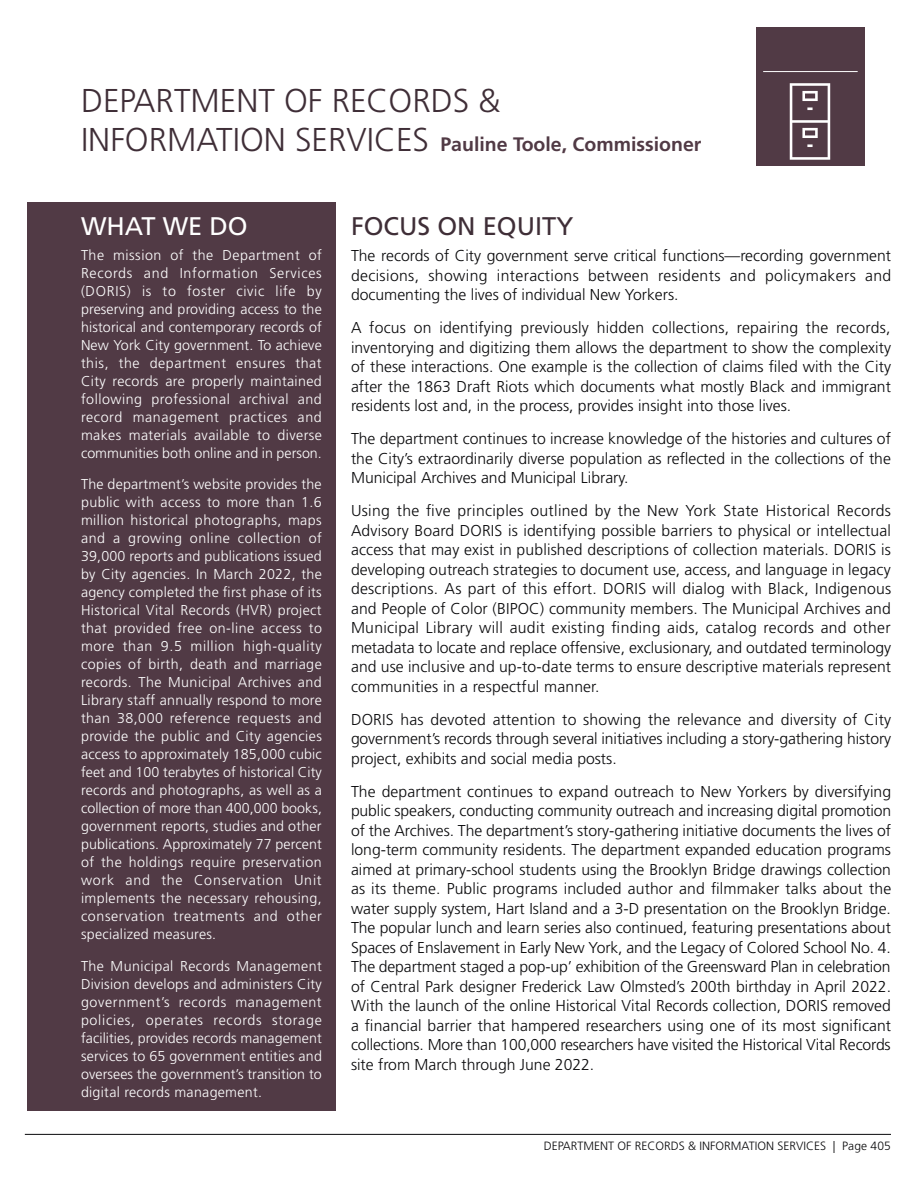
<style>
.page{position:relative;width:918px;height:1188px;background:#fff}
.page>*{position:absolute;margin:0;border:0;box-sizing:border-box;transform-origin:0 0}
.t1{font:300 33px "Frutiger LT Std";color:#3f2e37}
.t2{font:25.5px "Frutiger LT Std";color:#3f2e37}
.t3{font:25.5px "Frutiger LT Std";color:#fff}
.t4{font:700 19.5px "Frutiger LT Std";color:#513a45}
.t5{font:300 15.75px/19.5px "Frutiger LT Std";color:#09090b;text-align:justify}
.t6{font:300 14.25px/18px "Frutiger LT Std";letter-spacing:.02em;color:#fff;text-align:justify}
.t7{font:300 12px "Frutiger LT Std";color:#09090b}
.s1{font-weight:300;font-size:33px;color:#3f2e37}
</style>
<div class="page">
<hr style="left:25px;top:1134px;width:866px;height:1px;background:#09090b">
<div style="left:756px;top:27px;width:108px;height:139px;background:#513a45"></div>
<svg style="left:790px;top:83px;width:40px;height:77px"></svg>
<hr style="left:763px;top:71px;width:95px;height:1px;background:#fff">
<div style="left:27px;top:202px;width:309px;height:909px;background:#513a45"></div>
<h1 class="t1" style="left:81px;top:81px;width:421px">DEPARTMENT OF RECORDS &amp;</h1>
<p class="t4" style="left:81px;top:132px;width:622px"><span class="s1">INFORMATION SERVICES</span> Pauline Toole, Commissioner</p>
<h2 class="t3" style="left:81px;top:211px;width:168px">WHAT WE DO</h2>
<p class="t6" style="left:81px;top:246px;width:242px">The mission of the Department of Records and Information Services (DORIS) is to foster civic life by preserving and providing access to the historical and contemporary records of New York City government. To achieve this, the department ensures that City records are properly maintained following professional archival and record management practices and makes materials available to diverse communities both online and in person.</p>
<p class="t6" style="left:81px;top:476px;width:243px">The department’s website provides the public with access to more than 1.6 million historical photographs, maps and a growing online collection of 39,000 reports and publications issued by City agencies. In March 2022, the agency completed the first phase of its Historical Vital Records (HVR) project that provided free on-line access to more than 9.5 million high-quality copies of birth, death and marriage records. The Municipal Archives and Library staff annually respond to more than 38,000 reference requests and provide the public and City agencies access to approximately 185,000 cubic feet and 100 terabytes of historical City records and photographs, as well as a collection of more than 400,000 books, government reports, studies and other publications. Approximately 77 percent of the holdings require preservation work and the Conservation Unit implements the necessary rehousing, conservation treatments and other specialized measures.</p>
<p class="t6" style="left:81px;top:957px;width:242px">The Municipal Records Management Division develops and administers City government’s records management policies, operates records storage facilities, provides records management services to 65 government entities and oversees the government’s transition to digital records management.</p>
<h2 class="t2" style="left:351px;top:211px;width:224px">FOCUS ON EQUITY</h2>
<p class="t5" style="left:351px;top:246px;width:542px">The records of City government serve critical functions—recording government decisions, showing interactions between residents and policymakers and documenting the lives of individual New Yorkers.</p>
<p class="t5" style="left:351px;top:318px;width:542px">A focus on identifying previously hidden collections, repairing the records, inventorying and digitizing them allows the department to show the complexity of these interactions. One example is the collection of claims filed with the City after the 1863 Draft Riots which documents what mostly Black and immigrant residents lost and, in the process, provides insight into those lives.</p>
<p class="t5" style="left:351px;top:429px;width:541px">The department continues to increase knowledge of the histories and cultures of the City’s extraordinarily diverse population as reflected in the collections of the Municipal Archives and Municipal Library.</p>
<p class="t5" style="left:351px;top:501px;width:542px">Using the five principles outlined by the New York State Historical Records Advisory Board DORIS is identifying possible barriers to physical or intellectual access that may exist in published descriptions of collection materials. DORIS is developing outreach strategies to document use, access, and language in legacy descriptions. As part of this effort. DORIS will dialog with Black, Indigenous and People of Color (BIPOC) community members. The Municipal Archives and Municipal Library will audit existing finding aids, catalog records and other metadata to locate and replace offensive, exclusionary, and outdated terminology and use inclusive and up-to-date terms to ensure descriptive materials represent communities in a respectful manner.</p>
<p class="t5" style="left:351px;top:710px;width:542px">DORIS has devoted attention to showing the relevance and diversity of City government’s records through several initiatives including a story-gathering history project, exhibits and social media posts.</p>
<p class="t5" style="left:351px;top:782px;width:542px">The department continues to expand outreach to New Yorkers by diversifying public speakers, conducting community outreach and increasing digital promotion of the Archives. The department’s story-gathering initiative documents the lives of long-term community residents. The department expanded education programs aimed at primary-school students using the Brooklyn Bridge drawings collection as its theme. Public programs included author and filmmaker talks about the water supply system, Hart Island and a 3-D presentation on the Brooklyn Bridge.<br>The popular lunch and learn series also continued, featuring presentations about Spaces of Enslavement in Early New York, and the Legacy of Colored School No. 4.<br>The department staged a pop-up’ exhibition of the Greensward Plan in celebration of Central Park designer Frederick Law Olmsted’s 200th birthday in April 2022.<br>With the launch of the online Historical Vital Records collection, DORIS removed a financial barrier that hampered researchers using one of its most significant collections. More than 100,000 researchers have visited the Historical Vital Records site from March through June 2022.</p>
<p class="t7" style="left:544px;top:1139px;width:349px">DEPARTMENT OF RECORDS &amp; INFORMATION SERVICES | Page 405</p>
</div>
